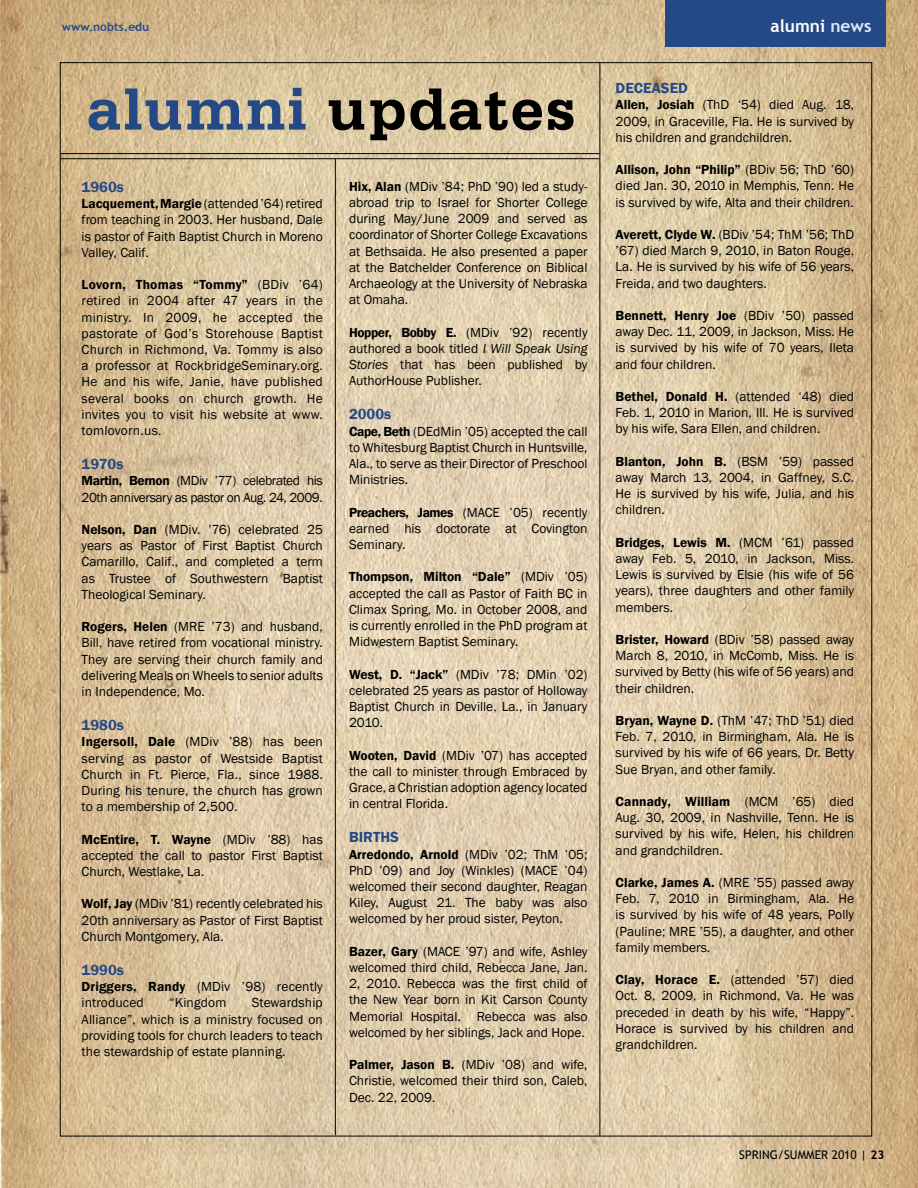
<style>
.page{position:relative;width:918px;height:1188px;background:#fff}
.page>*{position:absolute;margin:0;border:0;box-sizing:border-box;transform-origin:0 0}
.t1{font:700 63px "Serifa BT";letter-spacing:.03em;color:#000}
.t2{font:700 17.25px "Trebuchet MS";color:#fff}
.t3{font:600 15px "Franklin Gothic";color:#254985}
.t4{font:13.5px/16.2px "Franklin Gothic";color:#000;text-align:justify}
.t5{font:13.5px/16.2px "Franklin Gothic";letter-spacing:-.03em;color:#000}
.t6{font:12px "Trebuchet MS";color:#000}
.t7{font:700 12px "Trebuchet MS";color:#254985}
.s1{color:#dbeaf8}
.s2{color:#254985}
.s3{font-weight:600}
.s4{font-style:italic}
.s5{font-weight:700}
</style>
<div class="page">
<img style="left:0;top:0;width:918px;height:1188px">
<hr style="left:335px;top:159px;width:1px;height:976px;background:#000">
<hr style="left:600px;top:62px;width:1px;height:1074px;background:#000">
<hr style="left:60px;top:153px;width:540px;height:1px;background:#000">
<hr style="left:60px;top:158px;width:540px;height:1px;background:#000">
<div style="left:665px;top:0;width:221px;height:47px;background:#254985"></div>
<p class="t7" style="left:62px;top:19px;width:89px">www.nobts.edu</p>
<p class="t2" style="left:771px;top:15px;width:102px">alumni <span class="s1">news</span></p>
<h1 class="t1" style="left:87px;top:70px;width:489px"><span class="s2">alumni</span> updates</h1>
<p class="t3" style="left:82px;top:178px;width:44px">1960s</p>
<p class="t4" style="left:82px;top:196px;width:243px"><span class="s3">Lacquement, Margie</span> (attended ’64) retired from teaching in 2003. Her husband, Dale is pastor of Faith Baptist Church in Moreno Valley, Calif.</p>
<p class="t4" style="left:82px;top:277px;width:243px"><span class="s3">Lovorn, Thomas “Tommy”</span> (BDiv ’64) retired in 2004 after 47 years in the ministry. In 2009, he accepted the pastorate of God’s Storehouse Baptist Church in Richmond, Va. Tommy is also a professor at RockbridgeSeminary.org.<br>He and his wife, Janie, have published several books on church growth. He invites you to visit his website at www. tomlovorn.us.</p>
<p class="t3" style="left:82px;top:455px;width:43px">1970s</p>
<p class="t5" style="left:82px;top:473px;width:243px"><span class="s3">Martin, Bernon</span> (MDiv ’77) celebrated his<br>20th anniversary as pastor on Aug. 24, 2009.</p>
<p class="t4" style="left:82px;top:522px;width:243px"><span class="s3">Nelson, Dan</span> (MDiv. ’76) celebrated 25 years as Pastor of First Baptist Church Camarillo, Calif., and completed a term as Trustee of Southwestern Baptist Theological Seminary.</p>
<p class="t4" style="left:82px;top:619px;width:243px"><span class="s3">Rogers, Helen</span> (MRE ’73) and husband, Bill, have retired from vocational ministry.<br>They are serving their church family and delivering Meals on Wheels to senior adults in Independence, Mo.</p>
<p class="t3" style="left:82px;top:716px;width:44px">1980s</p>
<p class="t4" style="left:82px;top:734px;width:243px"><span class="s3">Ingersoll, Dale</span> (MDiv ’88) has been serving as pastor of Westside Baptist Church in Ft. Pierce, Fla., since 1988.<br>During his tenure, the church has grown to a membership of 2,500.</p>
<p class="t4" style="left:82px;top:831px;width:243px"><span class="s3">McEntire, T. Wayne</span> (MDiv ’88) has accepted the call to pastor First Baptist Church, Westlake, La.</p>
<p class="t4" style="left:82px;top:896px;width:243px"><span class="s3">Wolf, Jay</span> (MDiv ’81) recently celebrated his 20th anniversary as Pastor of First Baptist Church Montgomery, Ala.</p>
<p class="t3" style="left:82px;top:961px;width:44px">1990s</p>
<p class="t4" style="left:82px;top:979px;width:243px"><span class="s3">Driggers, Randy</span> (MDiv ’98) recently introduced</p>
<p class="t4" style="left:82px;top:995px;width:243px;text-indent:170px">Stewardship Alliance”, which is a ministry focused on providing tools for church leaders to teach the stewardship of estate planning.</p>
<p class="t4" style="left:169px;top:995px;width:59px">“Kingdom</p>
<p class="t4" style="left:349px;top:178px;width:240px"><span class="s3">Hix, Alan</span> (MDiv ’84; PhD ’90) led a study&shy;abroad trip to Israel for Shorter College during May/June 2009 and served as coordinator of Shorter College Excavations at Bethsaida. He also presented a paper at the Batchelder Conference on Biblical Archaeology at the University of Nebraska at Omaha.</p>
<p class="t4" style="left:349px;top:324px;width:240px"><span class="s3">Hopper, Bobby E.</span> (MDiv ’92) recently authored a book titled <span class="s4">I Will Speak Using Stories</span> that has been published by AuthorHouse Publisher.</p>
<p class="t3" style="left:349px;top:405px;width:44px">2000s</p>
<p class="t4" style="left:349px;top:423px;width:240px"><span class="s3">Cape, Beth</span> (DEdMin ’05) accepted the call to Whitesburg Baptist Church in Huntsville, Ala., to serve as their Director of Preschool Ministries.</p>
<p class="t4" style="left:349px;top:504px;width:240px"><span class="s3">Preachers, James</span> (MACE ’05) recently earned his doctorate at Covington Seminary.</p>
<p class="t4" style="left:349px;top:569px;width:240px"><span class="s3">Thompson, Milton “Dale”</span> (MDiv ’05) accepted the call as Pastor of Faith BC in Climax Spring, Mo. in October 2008, and is currently enrolled in the PhD program at Midwestern Baptist Seminary.</p>
<p class="t4" style="left:349px;top:666px;width:240px"><span class="s3">West, D. “Jack”</span> (MDiv ’78; DMin ’02) celebrated 25 years as pastor of Holloway Baptist Church in Deville, La., in January 2010.</p>
<p class="t4" style="left:349px;top:747px;width:240px"><span class="s3">Wooten, David</span> (MDiv ’07) has accepted the call to minister through Embraced by Grace, a Christian adoption agency located in central Florida.</p>
<p class="t3" style="left:349px;top:828px;width:51px">BIRTHS</p>
<p class="t4" style="left:349px;top:846px;width:240px"><span class="s3">Arredondo, Arnold</span> (MDiv ’02; ThM ’05; PhD ’09) and Joy (Winkles) (MACE ’04) welcomed their second daughter, Reagan Kiley, August 21. The baby was also welcomed by her proud sister, Peyton.</p>
<p class="t4" style="left:349px;top:943px;width:240px"><span class="s3">Bazer, Gary</span> (MACE ’97) and wife, Ashley welcomed third child, Rebecca Jane, Jan.<br>2, 2010. Rebecca was the first child of the New Year born in Kit Carson County Memorial Hospital. Rebecca was also welcomed by her siblings, Jack and Hope.</p>
<p class="t4" style="left:349px;top:1057px;width:240px"><span class="s3">Palmer, Jason B.</span> (MDiv ’08) and wife, Christie, welcomed their third son, Caleb, Dec. 22, 2009.</p>
<p class="t3" style="left:616px;top:79px;width:74px">DECEASED</p>
<p class="t4" style="left:616px;top:97px;width:240px"><span class="s3">Allen, Josiah</span> (ThD ‘54) died Aug. 18, 2009, in Graceville, Fla. He is survived by his children and grandchildren.</p>
<p class="t4" style="left:616px;top:162px;width:240px"><span class="s3">Allison, John “Philip”</span> (BDiv 56; ThD ’60) died Jan. 30, 2010 in Memphis, Tenn. He is survived by wife, Alta and their children.</p>
<p class="t4" style="left:616px;top:227px;width:240px"><span class="s3">Averett, Clyde W.</span> (BDiv ’54; ThM ’56; ThD ’67) died March 9, 2010, in Baton Rouge, La. He is survived by his wife of 56 years, Freida, and two daughters.</p>
<p class="t4" style="left:616px;top:308px;width:240px"><span class="s3">Bennett, Henry Joe</span> (BDiv ’50) passed away Dec. 11, 2009, in Jackson, Miss. He is survived by his wife of 70 years, Ileta and four children.</p>
<p class="t4" style="left:616px;top:389px;width:240px"><span class="s3">Bethel, Donald H.</span> (attended ‘48) died Feb. 1, 2010 in Marion, Ill. He is survived by his wife, Sara Ellen, and children.</p>
<p class="t4" style="left:616px;top:453px;width:240px"><span class="s3">Blanton, John B.</span> (BSM ’59) passed away March 13, 2004, in Gaffney, S.C.<br>He is survived by his wife, Julia, and his children.</p>
<p class="t4" style="left:616px;top:534px;width:240px"><span class="s3">Bridges, Lewis M.</span> (MCM ’61) passed away Feb. 5, 2010, in Jackson, Miss.<br>Lewis is survived by Elsie (his wife of 56 years), three daughters and other family members.</p>
<p class="t4" style="left:616px;top:632px;width:240px"><span class="s3">Brister, Howard</span> (BDiv ’58) passed away March 8, 2010, in McComb, Miss. He is survived by Betty (his wife of 56 years) and their children.</p>
<p class="t4" style="left:616px;top:713px;width:240px"><span class="s3">Bryan, Wayne D.</span> (ThM ’47; ThD ’51) died Feb. 7, 2010, in Birmingham, Ala. He is survived by his wife of 66 years, Dr. Betty Sue Bryan, and other family.</p>
<p class="t4" style="left:616px;top:794px;width:240px"><span class="s3">Cannady, William</span> (MCM ’65) died Aug. 30, 2009, in Nashville, Tenn. He is survived by his wife, Helen, his children and grandchildren.</p>
<p class="t4" style="left:616px;top:875px;width:240px"><span class="s3">Clarke, James A.</span> (MRE ’55) passed away Feb. 7, 2010 in Birmingham, Ala. He is survived by his wife of 48 years, Polly (Pauline; MRE ’55), a daughter, and other family members.</p>
<p class="t4" style="left:616px;top:972px;width:240px"><span class="s3">Clay, Horace E.</span> (attended ’57) died Oct. 8, 2009, in Richmond, Va. He was preceded in death by his wife, “Happy”.<br>Horace is survived by his children and grandchildren.</p>
<p class="t6" style="left:739px;top:1148px;width:147px">SPRING/SUMMER 2010 | <span class="s5">23</span></p>
</div>
